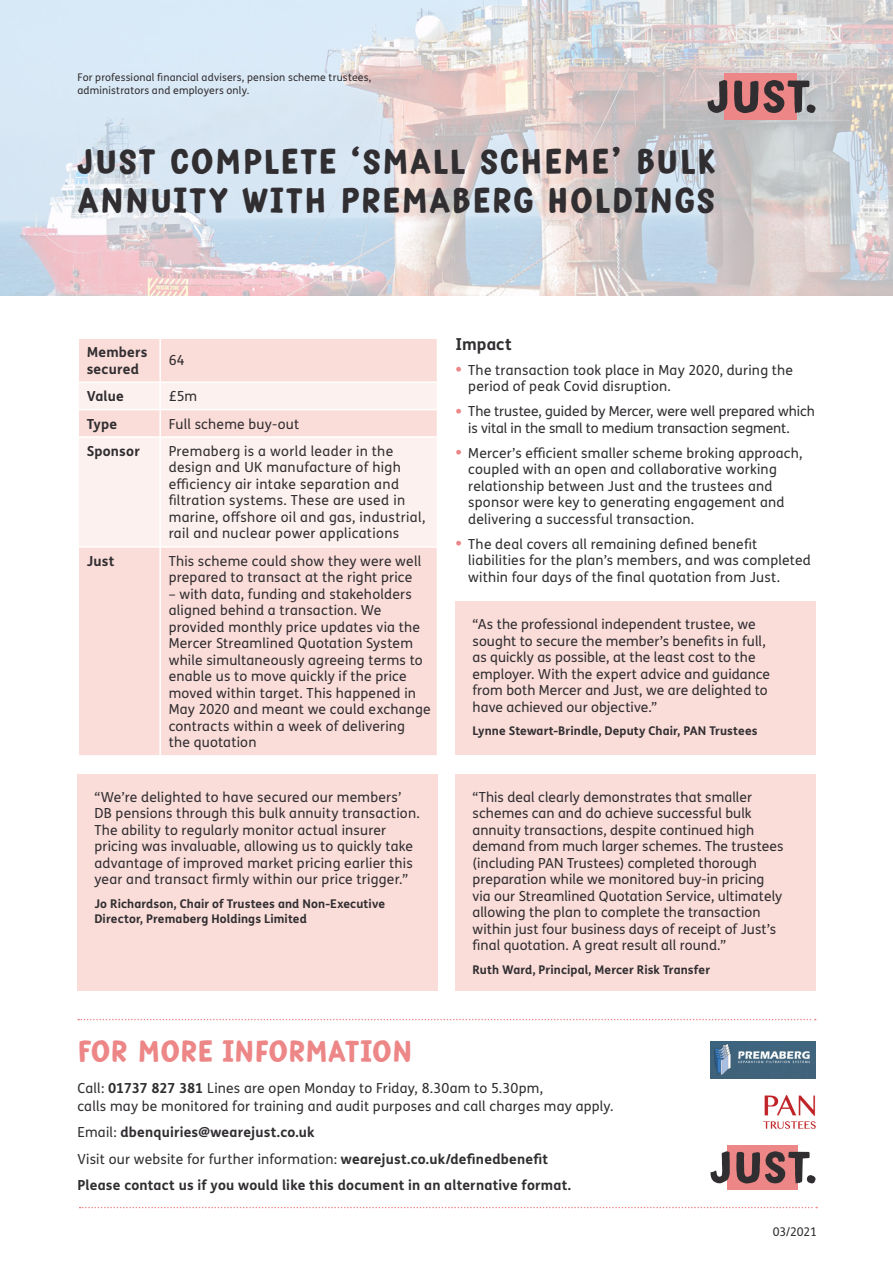
<style>
.page{position:relative;width:893px;height:1263px;background:#fff}
.page>*{position:absolute;margin:0;border:0;box-sizing:border-box;transform-origin:0 0}
.Document_Heading{font:42px/39px "Just Script";letter-spacing:.035em;color:#312e31}
.Section_Heading{font:36px "Just Script";letter-spacing:.005em;color:#ed8787}
.Subheading_1{font:700 16.5px "Just Sans";letter-spacing:.005em;color:#312e31}
.Body_Copy{font:13.8px/16.5px "Just Sans";letter-spacing:.01em;color:#312e31}
.Subheading_1-2{font:13.8px/16.5px "Just Sans";letter-spacing:.02em;color:#312e31}
.Body_Copy-2{font:700 13.8px "Just Sans";letter-spacing:.015em;color:#312e31}
.Subheading_1-3{font:700 13.8px/16.5px "Just Sans";letter-spacing:.015em;color:#312e31}
.Body_Copy-3{font:700 12px/15px "Just Sans";letter-spacing:.01em;color:#312e31}
.Date{font:12px "Just Sans";letter-spacing:-.02em;color:#312e31}
.FI_Use_Only_Warning{font:10.5px/12.6px "Just Sans";letter-spacing:.015em;color:#312e31}
.s1{font-size:19.5px;color:#ed8787}
.s2{font-weight:700}
.s3{font-weight:400}
</style>
<div class="page">
<svg style="left:0;top:0;width:893px;height:296px;background:#d7d8df"></svg>
<div style="left:79px;top:339px;width:358px;height:416px;background:#faddd9"></div>
<svg style="left:79px;top:383px;width:358px;height:163px;fill:#fcf1ef"></svg>
<hr style="left:159px;top:339px;width:2px;height:42px;background:#fff">
<hr style="left:77px;top:381px;width:83px;height:2px;background:#fff">
<hr style="left:160px;top:381px;width:277px;height:2px;background:#fff">
<hr style="left:159px;top:383px;width:2px;height:26px;background:#fff">
<hr style="left:77px;top:409px;width:83px;height:1px;background:#fff">
<hr style="left:160px;top:409px;width:277px;height:1px;background:#fff">
<hr style="left:159px;top:410px;width:2px;height:26px;background:#fff">
<hr style="left:77px;top:436px;width:83px;height:2px;background:#fff">
<hr style="left:160px;top:436px;width:277px;height:2px;background:#fff">
<hr style="left:159px;top:438px;width:2px;height:108px;background:#fff">
<hr style="left:77px;top:546px;width:83px;height:2px;background:#fff">
<hr style="left:160px;top:546px;width:277px;height:2px;background:#fff">
<hr style="left:159px;top:548px;width:2px;height:207px;background:#fff">
<div style="left:77px;top:774px;width:360px;height:217px;background:#faddd9"></div>
<div style="left:455px;top:774px;width:360px;height:217px;background:#faddd9"></div>
<div style="left:455px;top:602px;width:360px;height:153px;background:#faddd9"></div>
<div style="left:725px;top:73px;width:72px;height:47px;background:#ed8787"></div>
<svg style="left:707px;top:80px;width:21px;height:33px"></svg>
<svg style="left:734px;top:80px;width:81px;height:33px"></svg>
<svg style="left:80px;top:1207px;width:737px;height:1px"></svg>
<svg style="left:78px;top:1019px;width:738px;height:1px"></svg>
<div style="left:727px;top:1145px;width:71px;height:45px;background:#ed8787"></div>
<svg style="left:710px;top:1151px;width:20px;height:32px"></svg>
<svg style="left:736px;top:1151px;width:79px;height:32px"></svg>
<img style="left:711px;top:1041px;width:104px;height:38px">
<img style="left:763px;top:1095px;width:53px;height:34px">
<p class="FI_Use_Only_Warning" style="left:77px;top:71px;width:295px">For professional financial advisers, pension scheme trustees, administrators and employers only.</p>
<p class="Document_Heading" style="left:77px;top:142px;width:640px">JUST COMPLETE ‘SMALL SCHEME’ BULK<br>ANNUITY WITH PREMABERG HOLDINGS</p>
<p class="Subheading_1-3" style="left:87px;top:343px;width:62px">Members secured</p>
<p class="Subheading_1-2" style="left:169px;top:352px;width:18px">64</p>
<p class="Subheading_1-3" style="left:87px;top:387px;width:39px">Value</p>
<p class="Subheading_1-2" style="left:169px;top:388px;width:30px">£5m</p>
<p class="Subheading_1-3" style="left:87px;top:415px;width:32px">Type</p>
<p class="Subheading_1-2" style="left:169px;top:415px;width:132px">Full scheme buy-out</p>
<p class="Subheading_1-3" style="left:87px;top:442px;width:55px">Sponsor</p>
<p class="Subheading_1-2" style="left:169px;top:443px;width:258px">Premaberg is a world leader in the design and UK manufacture of high efficiency air intake separation and filtration systems. These are used in marine, offshore oil and gas, industrial, rail and nuclear power applications</p>
<p class="Subheading_1-3" style="left:87px;top:552px;width:29px">Just</p>
<p class="Subheading_1-2" style="left:169px;top:552px;width:254px">This scheme could show they were well prepared to transact at the right price</p>
<p class="Subheading_1-2" style="left:169px;top:585px;width:264px">– with data, funding and stakeholders aligned behind a transaction. We provided monthly price updates via the Mercer Streamlined Quotation System while simultaneously agreeing terms to enable us to move quickly if the price moved within target. This happened in May 2020 and meant we could exchange contracts within a week of delivering<br>the quotation</p>
<p class="Body_Copy" style="left:94px;top:788px;width:327px">“We’re delighted to have secured our members’ DB pensions through this bulk annuity transaction.<br>The ability to regularly monitor actual insurer pricing was invaluable, allowing us to quickly take advantage of improved market pricing earlier this year and transact firmly within our price trigger.”</p>
<p class="Body_Copy-3" style="left:94px;top:895px;width:292px">Jo Richardson, Chair of Trustees and Non-Executive<br>Director, Premaberg Holdings Limited</p>
<p class="Subheading_1" style="left:455px;top:331px;width:58px">Impact</p>
<p class="Body_Copy" style="left:468px;top:361px;width:326px;text-indent:-13px"><span class="s1">•</span> The transaction took place in May 2020, during the period of peak Covid disruption.</p>
<p class="Body_Copy" style="left:468px;top:403px;width:348px;text-indent:-13px"><span class="s1">•</span> The trustee, guided by Mercer, were well prepared which is vital in the small to medium transaction segment.</p>
<p class="Body_Copy" style="left:468px;top:445px;width:336px;text-indent:-13px"><span class="s1">•</span> Mercer’s efficient smaller scheme broking approach, coupled with an open and collaborative working relationship between Just and the trustees and sponsor were key to generating engagement and delivering a successful transaction.</p>
<p class="Body_Copy" style="left:468px;top:536px;width:344px;text-indent:-13px"><span class="s1">•</span> The deal covers all remaining defined benefit liabilities for the plan’s members, and was completed within four days of the final quotation from Just.</p>
<p class="Body_Copy" style="left:472px;top:616px;width:299px">“As the professional independent trustee, we sought to secure the member’s benefits in full, as quickly as possible, at the least cost to the employer. With the expert advice and guidance from both Mercer and Just, we are delighted to have achieved our objective.”</p>
<p class="Body_Copy-3" style="left:472px;top:723px;width:287px">Lynne Stewart-Brindle, Deputy Chair, PAN Trustees</p>
<p class="Body_Copy" style="left:472px;top:788px;width:312px">“This deal clearly demonstrates that smaller schemes can and do achieve successful bulk annuity transactions, despite continued high demand from much larger schemes. The trustees (including PAN Trustees) completed thorough preparation while we monitored buy-in pricing via our Streamlined Quotation Service, ultimately allowing the plan to complete the transaction within just four business days of receipt of Just’s final quotation. A great result all round.”</p>
<p class="Body_Copy-3" style="left:472px;top:961px;width:239px">Ruth Ward, Principal, Mercer Risk Transfer</p>
<p class="Section_Heading" style="left:77px;top:1037px;width:336px">FOR MORE INFORMATION</p>
<p class="Body_Copy" style="left:77px;top:1079px;width:538px;line-height:18px">Call: <span class="s2">01737 827 381</span> Lines are open Monday to Friday, 8.30am to 5.30pm,<br>calls may be monitored for training and audit purposes and call charges may apply.</p>
<p class="Body_Copy-2" style="left:77px;top:1122px;width:239px"><span class="s3">Email:</span> dbenquiries@wearejust.co.uk</p>
<p class="Body_Copy" style="left:77px;top:1150px;width:472px">Visit our website for further information: <span class="s2">wearejust.co.uk/definedbenefit</span></p>
<p class="Body_Copy-2" style="left:77px;top:1175px;width:495px">Please contact us if you would like this document in an alternative format.</p>
<p class="Date" style="left:773px;top:1223px;width:45px">03/2021</p>
</div>
